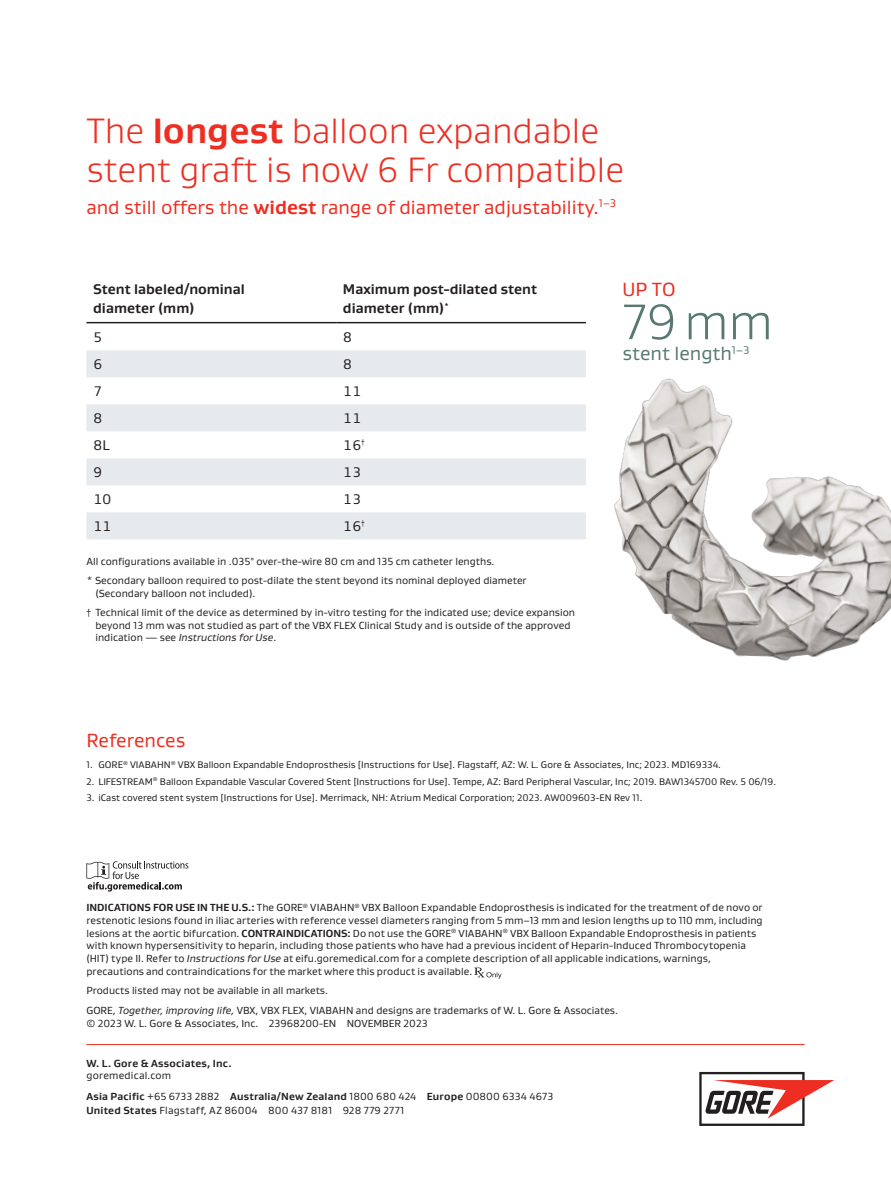
<style>
.page{position:relative;width:891px;height:1188px;background:#fff}
.page>*{position:absolute;margin:0;border:0;box-sizing:border-box;transform-origin:0 0}
.Table_Text_9_5_13{font:300 51px "Gore Gustan";color:#577972}
.Body_Title_13_16{font:300 36px/39px "Gore Gustan";color:#ee2e22}
.Body_Title_13_16-2{font:19.5px "Gore Gustan";color:#ee2e22}
.Table_Header_Footer_9_5_13{font:19.5px "Gore Gustan";color:#577972}
.Table_Header_Footer_9_5_13-2{font:19.5px "Gore Gustan";color:#ee2e22}
.Table_Header_Footer_9_5_13-3{font:700 14.25px/19.5px "Gore Gustan";color:#231f20}
.Table_Text_9_5_13-2{font:14.25px "Gore Gustan";letter-spacing:-.02em;color:#231f20}
.Bullets{font:10.5px/12.8px "Gore Gustan";letter-spacing:.005em;color:#231f20}
.Legal_Text_7_8_5{font:10.5px/12.8px "Gore Gustan";color:#231f20}
.Contact_Address_7_8_5{font:700 10.5px "Gore Gustan";letter-spacing:.02em;color:#231f20}
.Contact_Address_7_8_5-2{font:10.5px "Gore Gustan";letter-spacing:.02em;color:#231f20}
.Footnotes_7_8_5{font:9.75px "Gore Gustan";color:#231f20}
.s1{font-weight:700}
.s2{font-style:italic}
.s3{font-weight:400}
</style>
<div class="page">
<img style="left:614px;top:378px;width:277px;height:283px">
<svg style="left:699px;top:1072px;width:135px;height:54px"></svg>
<hr style="left:86px;top:1044px;width:719px;height:1px;background:#ee2e22">
<svg style="left:86px;top:861px;width:102px;height:31px"></svg>
<svg style="left:474px;top:968px;width:28px;height:11px"></svg>
<svg style="left:86px;top:350px;width:500px;height:189px;fill:#e6eaec"></svg>
<hr style="left:86px;top:322px;width:250px;height:1px;background:#231f20">
<hr style="left:336px;top:322px;width:250px;height:1px;background:#231f20">
<p class="Body_Title_13_16" style="left:86px;top:111px;width:539px">The <span class="s1">longest</span> balloon expandable stent graft is now 6 Fr compatible</p>
<p class="Body_Title_13_16-2" style="left:86px;top:194px;width:531px">and still offers the <span class="s1">widest</span> range of diameter adjustability.<sup>1–3</sup></p>
<p class="Table_Header_Footer_9_5_13-3" style="left:93px;top:279px;width:153px">Stent labeled/nominal</p>
<p class="Table_Header_Footer_9_5_13-2" style="left:623px;top:276px;width:54px">UP TO</p>
<p class="Table_Header_Footer_9_5_13-3" style="left:93px;top:298px;width:103px">diameter (mm)</p>
<p class="Table_Header_Footer_9_5_13-3" style="left:343px;top:279px;width:196px">Maximum post-dilated stent diameter (mm)<sup>*</sup></p>
<p class="Table_Text_9_5_13" style="left:623px;top:290px;width:152px">79 mm</p>
<p class="Table_Header_Footer_9_5_13" style="left:623px;top:341px;width:128px">stent length<sup>1–3</sup></p>
<p class="Table_Text_9_5_13-2" style="left:93px;top:328px;width:11px">5</p>
<p class="Table_Text_9_5_13-2" style="left:343px;top:328px;width:11px">8</p>
<p class="Table_Text_9_5_13-2" style="left:93px;top:355px;width:11px">6</p>
<p class="Table_Text_9_5_13-2" style="left:343px;top:355px;width:11px">8</p>
<p class="Table_Text_9_5_13-2" style="left:93px;top:382px;width:11px">7</p>
<p class="Table_Text_9_5_13-2" style="left:343px;top:382px;width:20px">11</p>
<p class="Table_Text_9_5_13-2" style="left:93px;top:409px;width:11px">8</p>
<p class="Table_Text_9_5_13-2" style="left:343px;top:409px;width:20px">11</p>
<p class="Table_Text_9_5_13-2" style="left:93px;top:436px;width:18px">8L</p>
<p class="Table_Text_9_5_13-2" style="left:343px;top:436px;width:23px">16<sup>†</sup></p>
<p class="Table_Text_9_5_13-2" style="left:93px;top:463px;width:11px">9</p>
<p class="Table_Text_9_5_13-2" style="left:343px;top:463px;width:20px">13</p>
<p class="Table_Text_9_5_13-2" style="left:93px;top:490px;width:20px">10</p>
<p class="Table_Text_9_5_13-2" style="left:343px;top:490px;width:20px">13</p>
<p class="Table_Text_9_5_13-2" style="left:93px;top:517px;width:20px">11</p>
<p class="Table_Text_9_5_13-2" style="left:343px;top:517px;width:23px">16<sup>†</sup></p>
<p class="Legal_Text_7_8_5" style="left:86px;top:554px;width:409px">All configurations available in .035" over-the-wire 80 cm and 135 cm catheter lengths.</p>
<p class="Legal_Text_7_8_5" style="left:95px;top:574px;width:433px;text-indent:-9px">* Secondary balloon required to post-dilate the stent beyond its nominal deployed diameter (Secondary balloon not included).</p>
<p class="Legal_Text_7_8_5" style="left:95px;top:605px;width:481px;text-indent:-9px">† Technical limit of the device as determined by in-vitro testing for the indicated use; device expansion beyond 13 mm was not studied as part of the VBX FLEX Clinical Study and is outside of the approved indication — see <span class="s2">Instructions for Use</span>.</p>
<p class="Body_Title_13_16-2" style="left:86px;top:727px;width:100px">References</p>
<p class="Footnotes_7_8_5" style="left:86px;top:759px;width:636px">1. GORE<sup>®</sup> VIABAHN<sup>®</sup> VBX Balloon Expandable Endoprosthesis [Instructions for Use]. Flagstaff, AZ: W. L. Gore &amp; Associates, Inc; 2023. MD169334.</p>
<p class="Footnotes_7_8_5" style="left:86px;top:775px;width:691px">2. LIFESTREAM<sup>®</sup> Balloon Expandable Vascular Covered Stent [Instructions for Use]. Tempe, AZ: Bard Peripheral Vascular, Inc; 2019. BAW1345700 Rev. 5 06/19.</p>
<p class="Footnotes_7_8_5" style="left:86px;top:791px;width:558px">3. iCast covered stent system [Instructions for Use]. Merrimack, NH: Atrium Medical Corporation; 2023. AW009603-EN Rev 11.</p>
<p class="Bullets" style="left:86px;top:901px;width:678px"><span class="s1">INDICATIONS FOR USE IN THE U.S.:</span> The GORE<sup>®</sup> VIABAHN<sup>®</sup> VBX Balloon Expandable Endoprosthesis is indicated for the treatment of de novo or restenotic lesions found in iliac arteries with reference vessel diameters ranging from 5 mm–13 mm and lesion lengths up to 110 mm, including lesions at the aortic bifurcation. <span class="s1">CONTRAINDICATIONS:</span> Do not use the GORE<sup>®</sup> VIABAHN<sup>®</sup> VBX Balloon Expandable Endoprosthesis in patients with known hypersensitivity to heparin, including those patients who have had a previous incident of Heparin-Induced Thrombocytopenia (HIT) type II. Refer to <span class="s2">Instructions for Use</span> at eifu.goremedical.com for a complete description of all applicable indications, warnings, precautions and contraindications for the market where this product is available.</p>
<p class="Bullets" style="left:86px;top:984px;width:243px">Products listed may not be available in all markets.</p>
<p class="Bullets" style="left:86px;top:1004px;width:533px">GORE, <span class="s2">Together, improving life,</span> VBX, VBX FLEX, VIABAHN and designs are trademarks of W. L. Gore &amp; Associates. © 2023 W. L. Gore &amp; Associates, Inc. 23968200-EN NOVEMBER 2023</p>
<p class="Contact_Address_7_8_5" style="left:86px;top:1056px;width:147px">W. L. Gore &amp; Associates, Inc.</p>
<p class="Contact_Address_7_8_5-2" style="left:86px;top:1069px;width:86px">goremedical.com</p>
<p class="Contact_Address_7_8_5" style="left:86px;top:1090px;width:468px">Asia Pacific <span class="s3">+65 6733 2882</span> Australia/New Zealand <span class="s3">1800 680 424</span> Europe <span class="s3">00800 6334 4673</span></p>
<p class="Contact_Address_7_8_5-2" style="left:86px;top:1104px;width:319px"><span class="s1">United States</span> Flagstaff, AZ 86004 800 437 8181 928 779 2771</p>
</div>
